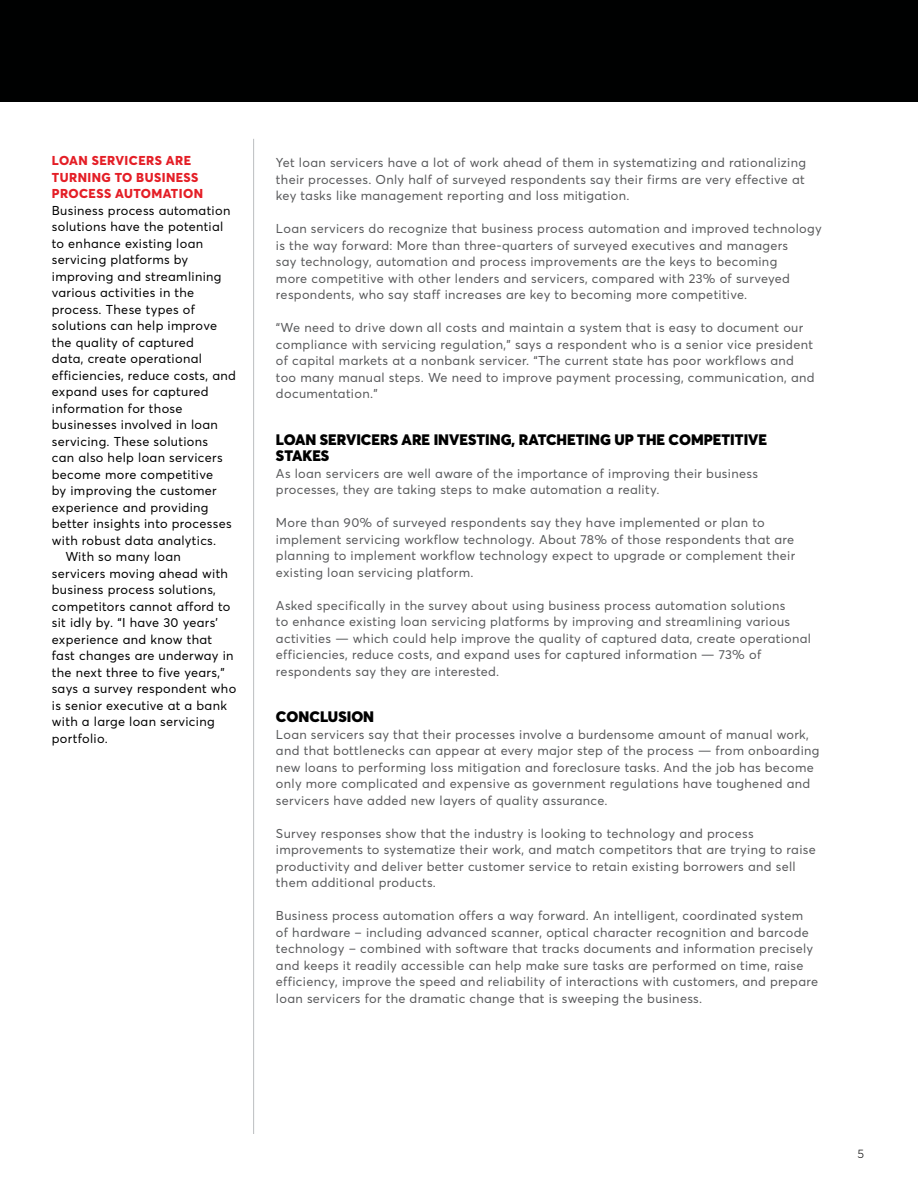
<style>
.page{position:relative;width:918px;height:1188px;background:#fff}
.page>*{position:absolute;margin:0;border:0;box-sizing:border-box;transform-origin:0 0}
.t1{font:900 15px/16.5px "Averta";color:#000}
.t2{font:12.75px/16.5px "Averta";letter-spacing:.025em;color:#58595b}
.t3{font:12.75px "Averta";letter-spacing:.025em;color:#000}
.t4{font:800 12.75px/16.5px "Averta";letter-spacing:.035em;color:#e41e26}
.t5{font:300 12px "Averta";color:#000}
</style>
<div class="page">
<div style="left:0;top:0;width:918px;height:102px;background:#000101"></div>
<hr style="left:253px;top:139px;width:1px;height:995px;background:#bcbec0">
<p class="t4" style="left:52px;top:152px;width:153px">LOAN SERVICERS ARE<br>TURNING TO BUSINESS<br>PROCESS AUTOMATION</p>
<p class="t3" style="left:52px;top:202px;width:180px">Business process automation</p>
<p class="t3" style="left:52px;top:219px;width:173px">solutions have the potential</p>
<p class="t3" style="left:52px;top:235px;width:153px">to enhance existing loan</p>
<p class="t3" style="left:52px;top:252px;width:138px">servicing platforms by</p>
<p class="t3" style="left:52px;top:268px;width:171px">improving and streamlining</p>
<p class="t3" style="left:52px;top:285px;width:144px">various activities in the</p>
<p class="t3" style="left:52px;top:301px;width:145px">process. These types of</p>
<p class="t3" style="left:52px;top:318px;width:167px">solutions can help improve</p>
<p class="t3" style="left:52px;top:334px;width:144px">the quality of captured</p>
<p class="t3" style="left:52px;top:351px;width:152px">data, create operational</p>
<p class="t3" style="left:52px;top:367px;width:186px">efficiencies, reduce costs, and</p>
<p class="t3" style="left:52px;top:384px;width:158px">expand uses for captured</p>
<p class="t3" style="left:52px;top:400px;width:132px">information for those</p>
<p class="t3" style="left:52px;top:417px;width:168px">businesses involved in loan</p>
<p class="t3" style="left:52px;top:433px;width:158px">servicing. These solutions</p>
<p class="t3" style="left:52px;top:450px;width:172px">can also help loan servicers</p>
<p class="t3" style="left:52px;top:466px;width:163px">become more competitive</p>
<p class="t3" style="left:52px;top:483px;width:166px">by improving the customer</p>
<p class="t3" style="left:52px;top:499px;width:158px">experience and providing</p>
<p class="t3" style="left:52px;top:516px;width:181px">better insights into processes</p>
<p class="t3" style="left:52px;top:532px;width:166px">with robust data analytics.</p>
<p class="t3" style="left:65px;top:549px;width:117px">With so many loan</p>
<p class="t3" style="left:52px;top:565px;width:178px">servicers moving ahead with</p>
<p class="t3" style="left:52px;top:582px;width:166px">business process solutions,</p>
<p class="t3" style="left:52px;top:598px;width:180px">competitors cannot afford to</p>
<p class="t3" style="left:52px;top:615px;width:168px">sit idly by. “I have 30 years’</p>
<p class="t3" style="left:52px;top:631px;width:162px">experience and know that</p>
<p class="t3" style="left:52px;top:648px;width:183px">fast changes are underway in</p>
<p class="t3" style="left:52px;top:664px;width:174px">the next three to five years,”</p>
<p class="t3" style="left:52px;top:681px;width:186px">says a survey respondent who</p>
<p class="t3" style="left:52px;top:697px;width:177px">is senior executive at a bank</p>
<p class="t3" style="left:52px;top:714px;width:164px">with a large loan servicing</p>
<p class="t3" style="left:52px;top:730px;width:58px">portfolio.</p>
<p class="t2" style="left:276px;top:154px;width:532px;text-align:justify">Yet loan servicers have a lot of work ahead of them in systematizing and rationalizing their processes. Only half of surveyed respondents say their firms are very effective at key tasks like management reporting and loss mitigation.</p>
<p class="t2" style="left:276px;top:220px;width:547px">Loan servicers do recognize that business process automation and improved technology is the way forward: More than three-quarters of surveyed executives and managers<br>say technology, automation and process improvements are the keys to becoming<br>more competitive with other lenders and servicers, compared with 23% of surveyed respondents, who say staff increases are key to becoming more competitive.</p>
<p class="t2" style="left:276px;top:319px;width:540px">“We need to drive down all costs and maintain a system that is easy to document our compliance with servicing regulation,” says a respondent who is a senior vice president of capital markets at a nonbank servicer. “The current state has poor workflows and too many manual steps. We need to improve payment processing, communication, and documentation.”</p>
<p class="t1" style="left:276px;top:431px;width:493px">LOAN SERVICERS ARE INVESTING, RATCHETING UP THE COMPETITIVE<br>STAKES</p>
<p class="t2" style="left:276px;top:465px;width:484px">As loan servicers are well aware of the importance of improving their business processes, they are taking steps to make automation a reality.</p>
<p class="t2" style="left:276px;top:514px;width:521px">More than 90% of surveyed respondents say they have implemented or plan to implement servicing workflow technology. About 78% of those respondents that are planning to implement workflow technology expect to upgrade or complement their existing loan servicing platform.</p>
<p class="t2" style="left:276px;top:597px;width:537px">Asked specifically in the survey about using business process automation solutions<br>to enhance existing loan servicing platforms by improving and streamlining various activities — which could help improve the quality of captured data, create operational efficiencies, reduce costs, and expand uses for captured information — 73% of respondents say they are interested.</p>
<p class="t1" style="left:276px;top:708px;width:100px">CONCLUSION</p>
<p class="t2" style="left:276px;top:726px;width:545px">Loan servicers say that their processes involve a burdensome amount of manual work, and that bottlenecks can appear at every major step of the process — from onboarding new loans to performing loss mitigation and foreclosure tasks. And the job has become only more complicated and expensive as government regulations have toughened and servicers have added new layers of quality assurance.</p>
<p class="t2" style="left:276px;top:825px;width:541px">Survey responses show that the industry is looking to technology and process improvements to systematize their work, and match competitors that are trying to raise productivity and deliver better customer service to retain existing borrowers and sell them additional products.</p>
<p class="t2" style="left:276px;top:907px;width:544px">Business process automation offers a way forward. An intelligent, coordinated system of hardware – including advanced scanner, optical character recognition and barcode technology – combined with software that tracks documents and information precisely and keeps it readily accessible can help make sure tasks are performed on time, raise efficiency, improve the speed and reliability of interactions with customers, and prepare loan servicers for the dramatic change that is sweeping the business.</p>
<p class="t5" style="left:857px;top:1147px;width:8px">5</p>
</div>
